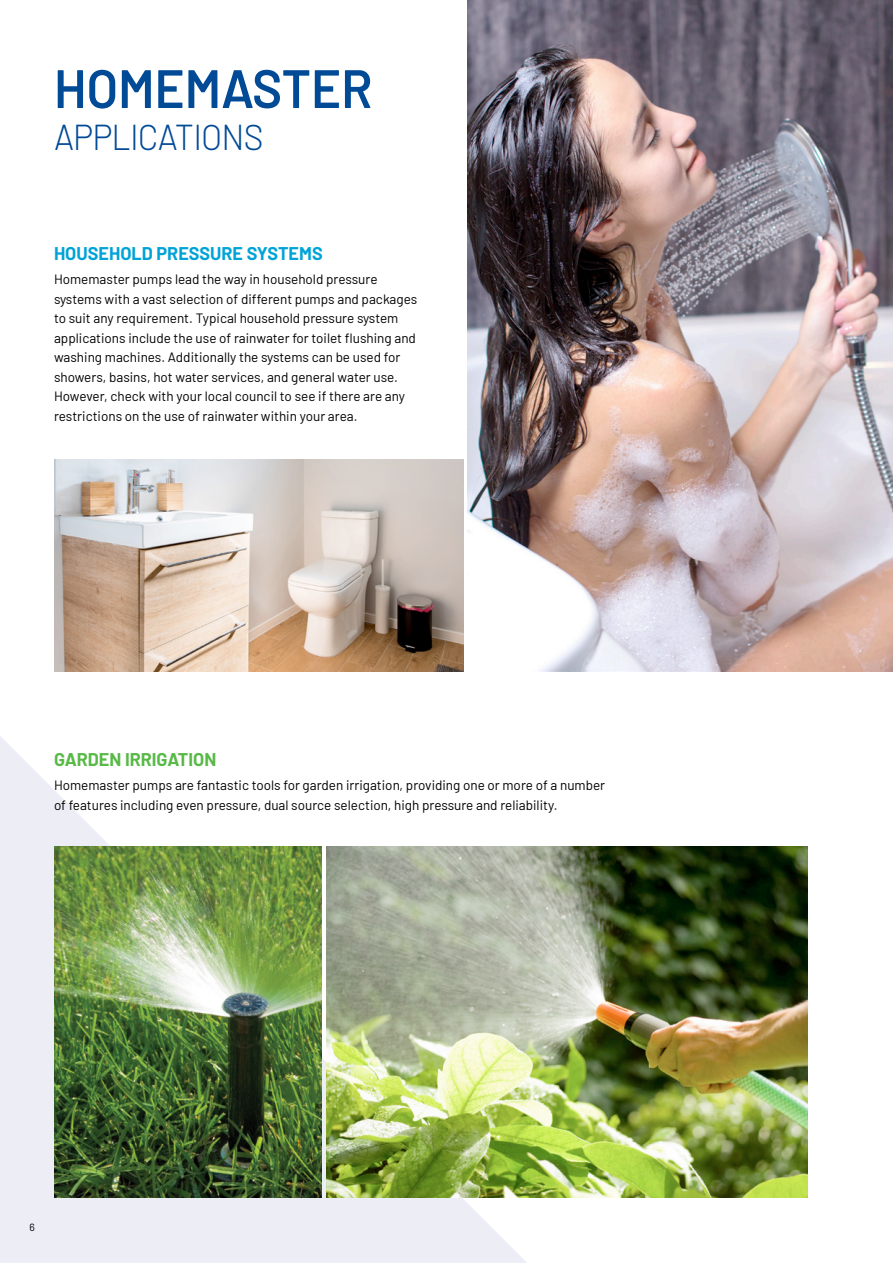
<style>
.page{position:relative;width:893px;height:1263px;background:#fff}
.page>*{position:absolute;margin:0;border:0;box-sizing:border-box;transform-origin:0 0}
.Headline_1{font:600 54px "Barlow";color:#004a96;scale:.94 1}
.Headline_2{font:300 36px "Barlow";letter-spacing:-.025em;color:#004a96;scale:.94 1}
.Sub_3{font:700 18px "Barlow";color:#00a3d7}
.Sub_3-2{font:700 18px "Barlow";color:#58b947}
.Text_1{font:13.5px/19.5px "Barlow";color:#000}
.t1{font:10.5px "Barlow";color:#000}
</style>
<div class="page">
<svg style="left:0;top:736px;width:527px;height:527px;fill:#ecedf5"></svg>
<img style="left:468px;top:0;width:425px;height:672px">
<img style="left:326px;top:846px;width:482px;height:352px">
<img style="left:54px;top:459px;width:409px;height:213px">
<img style="left:54px;top:846px;width:268px;height:352px">
<p class="Headline_1" style="left:54px;top:49px;width:340px">HOMEMASTER</p>
<p class="Headline_2" style="left:54px;top:111px;width:224px">APPLICATIONS</p>
<p class="Sub_3" style="left:54px;top:241px;width:270px">HOUSEHOLD PRESSURE SYSTEMS</p>
<p class="Text_1" style="left:54px;top:268px;width:365px">Homemaster pumps lead the way in household pressure systems with a vast selection of different pumps and packages to suit any requirement. Typical household pressure system applications include the use of rainwater for toilet flushing and washing machines. Additionally the systems can be used for showers, basins, hot water services, and general water use.<br>However, check with your local council to see if there are any restrictions on the use of rainwater within your area.</p>
<p class="Sub_3-2" style="left:54px;top:747px;width:164px">GARDEN IRRIGATION</p>
<p class="Text_1" style="left:54px;top:774px;width:553px">Homemaster pumps are fantastic tools for garden irrigation, providing one or more of a number of features including even pressure, dual source selection, high pressure and reliability.</p>
<p class="t1" style="left:29px;top:1219px;width:7px">6</p>
</div>
